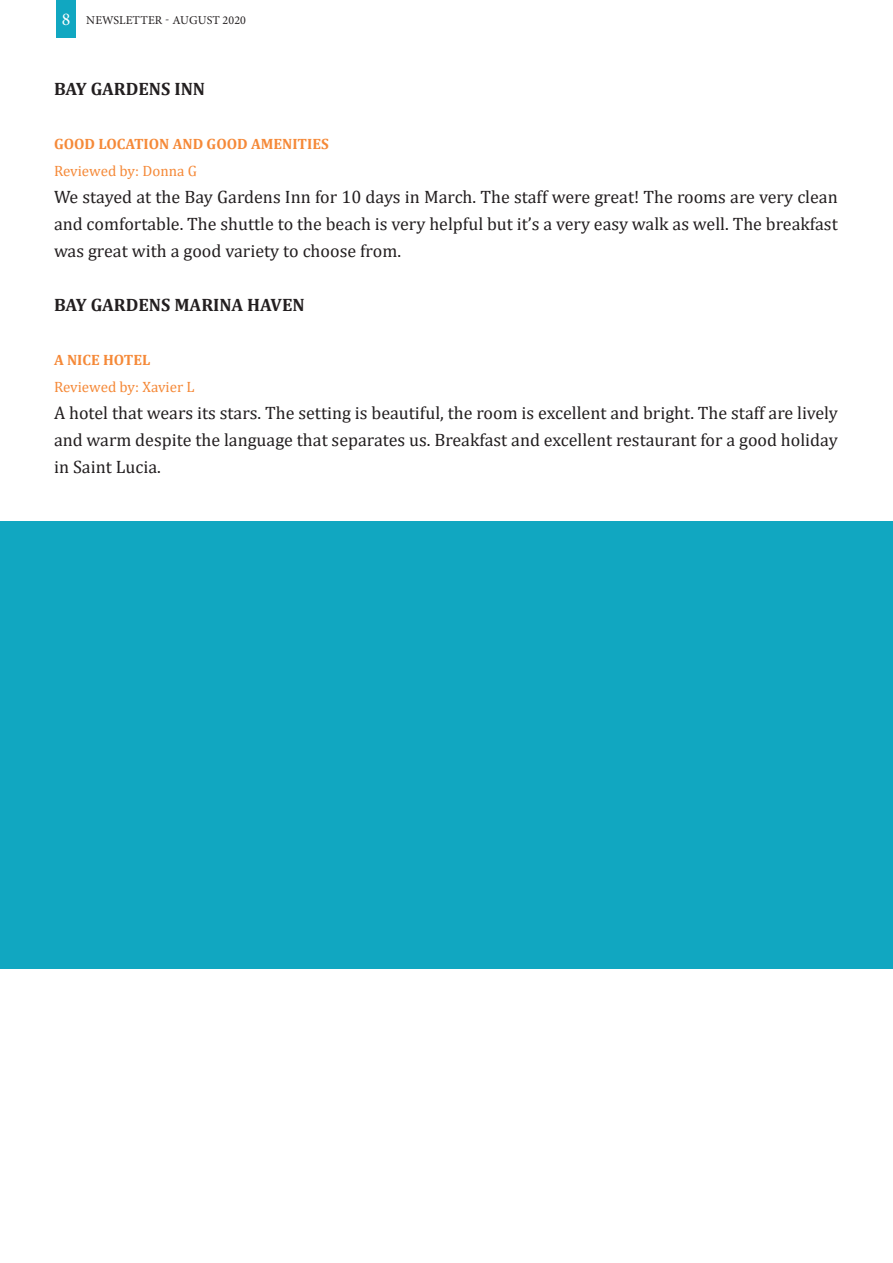
<style>
.page{position:relative;width:893px;height:1263px;background:#fff}
.page>*{position:absolute;margin:0;border:0;box-sizing:border-box;transform-origin:0 0}
.t1{font:18px/27px "Cambria";color:#231f20;text-align:justify}
.t2{font:700 18px "Cambria";color:#231f20}
.t3{font:700 15px "Cambria";color:#f58938}
.t4{font:15px "Cambria";color:#f58938}
.t5{font:12px "Minion Pro";letter-spacing:.01em;color:#231f20}
.s1{font-size:18px;color:#fff}
</style>
<div class="page">
<div style="left:57px;top:0;width:19px;height:38px;background:#11a7c1"></div>
<div style="left:0;top:521px;width:893px;height:447px;background:#11a7c1"></div>
<p class="t5" style="left:62px;top:12px;width:186px"><span class="s1">8</span> NEWSLETTER - AUGUST 2020</p>
<p class="t2" style="left:54px;top:76px;width:153px">BAY GARDENS INN</p>
<p class="t3" style="left:54px;top:133px;width:276px">GOOD LOCATION AND GOOD AMENITIES</p>
<p class="t4" style="left:54px;top:162px;width:144px">Reviewed by: Donna G</p>
<p class="t1" style="left:54px;top:183px;width:785px">We stayed at the Bay Gardens Inn for 10 days in March. The staff were great! The rooms are very clean and comfortable. The shuttle to the beach is very helpful but it’s a very easy walk as well. The breakfast was great with a good variety to choose from.</p>
<p class="t2" style="left:54px;top:292px;width:252px">BAY GARDENS MARINA HAVEN</p>
<p class="t3" style="left:54px;top:349px;width:98px">A NICE HOTEL</p>
<p class="t4" style="left:54px;top:378px;width:142px">Reviewed by: Xavier L</p>
<p class="t1" style="left:54px;top:399px;width:785px">A hotel that wears its stars. The setting is beautiful, the room is excellent and bright. The staff are lively and warm despite the language that separates us. Breakfast and excellent restaurant for a good holiday in Saint Lucia.</p>
</div>
